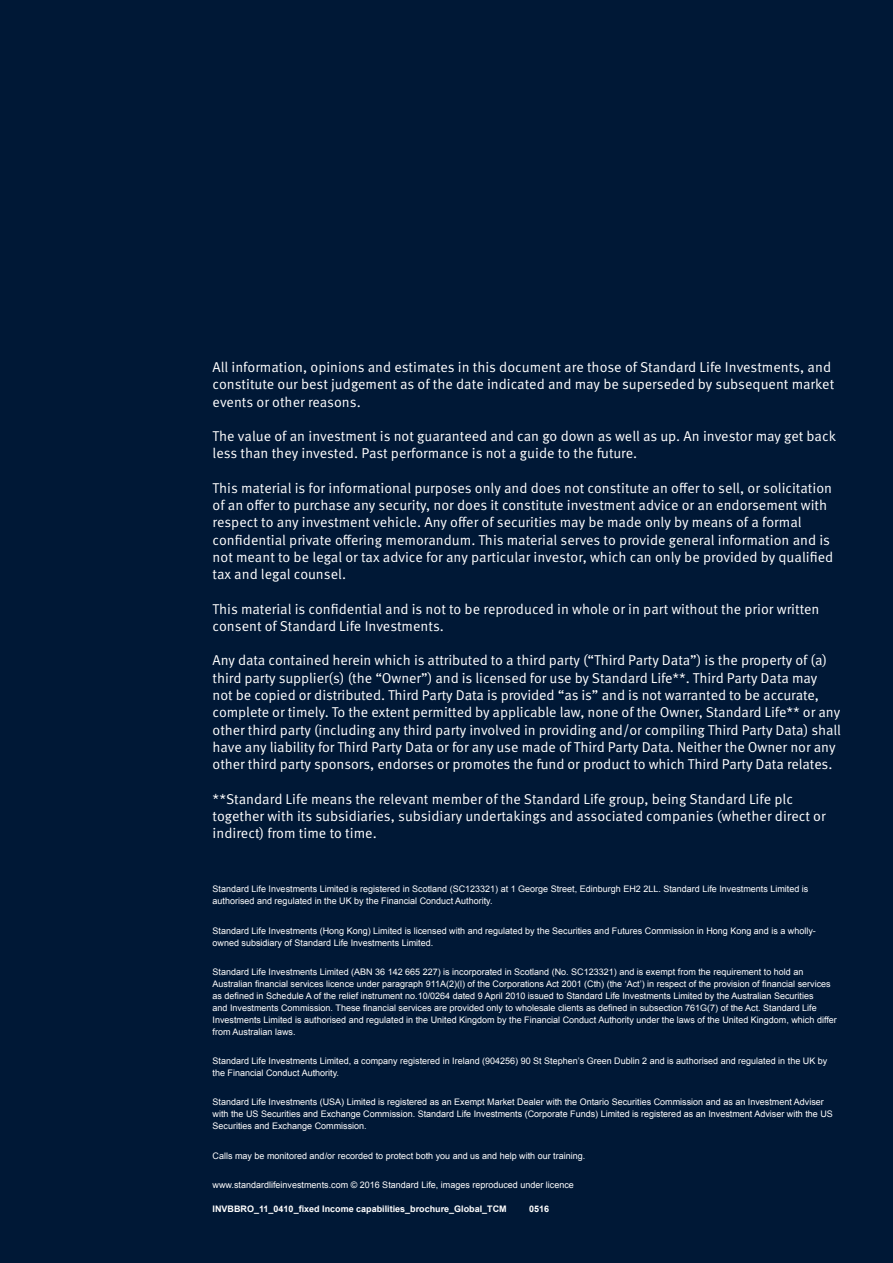
<style>
.page{position:relative;width:893px;height:1263px;background:#001836}
.page>*{position:absolute;margin:0;border:0;box-sizing:border-box;transform-origin:0 0}
.Body_text{font:14.25px/17.2px "Meta Standard Life Pro TF Norm";letter-spacing:-.005em;color:#fff}
.ZCLAUSE{font:9px/12px "Arial";color:#fff}
.ZCLAUSE-2{font:700 9px "Arial";color:#fff}
</style>
<div class="page">
<p class="Body_text" style="left:213px;top:358px;width:620px">All information, opinions and estimates in this document are those of Standard Life Investments, and</p>
<p class="Body_text" style="left:213px;top:375px;width:623px">constitute our best judgement as of the date indicated and may be superseded by subsequent market</p>
<p class="Body_text" style="left:213px;top:392px;width:150px">events or other reasons.</p>
<p class="Body_text" style="left:213px;top:427px;width:625px">The value of an investment is not guaranteed and can go down as well as up. An investor may get back less than they invested. Past performance is not a guide to the future.</p>
<p class="Body_text" style="left:213px;top:478px;width:622px">This material is for informational purposes only and does not constitute an offer to sell, or solicitation of an offer to purchase any security, nor does it constitute investment advice or an endorsement with respect to any investment vehicle. Any offer of securities may be made only by means of a formal confidential private offering memorandum. This material serves to provide general information and is not meant to be legal or tax advice for any particular investor, which can only be provided by qualified tax and legal counsel.</p>
<p class="Body_text" style="left:213px;top:599px;width:608px">This material is confidential and is not to be reproduced in whole or in part without the prior written consent of Standard Life Investments.</p>
<p class="Body_text" style="left:213px;top:651px;width:630px">Any data contained herein which is attributed to a third party (“Third Party Data”) is the property of (a) third party supplier(s) (the “Owner”) and is licensed for use by Standard Life**. Third Party Data may<br>not be copied or distributed. Third Party Data is provided “as is” and is not warranted to be accurate, complete or timely. To the extent permitted by applicable law, none of the Owner, Standard Life** or any other third party (including any third party involved in providing and/or compiling Third Party Data) shall have any liability for Third Party Data or for any use made of Third Party Data. Neither the Owner nor any other third party sponsors, endorses or promotes the fund or product to which Third Party Data relates.</p>
<p class="Body_text" style="left:213px;top:789px;width:615px">**Standard Life means the relevant member of the Standard Life group, being Standard Life plc together with its subsidiaries, subsidiary undertakings and associated companies (whether direct or indirect) from time to time.</p>
<p class="ZCLAUSE" style="left:213px;top:883px;width:597px">Standard Life Investments Limited is registered in Scotland (SC123321) at 1 George Street, Edinburgh EH2 2LL. Standard Life Investments Limited is authorised and regulated in the UK by the Financial Conduct Authority.</p>
<p class="ZCLAUSE" style="left:213px;top:924px;width:605px">Standard Life Investments (Hong Kong) Limited is licensed with and regulated by the Securities and Futures Commission in Hong Kong and is a wholly&shy;owned subsidiary of Standard Life Investments Limited.</p>
<p class="ZCLAUSE" style="left:213px;top:966px;width:626px">Standard Life Investments Limited (ABN 36 142 665 227) is incorporated in Scotland (No. SC123321) and is exempt from the requirement to hold an Australian financial services licence under paragraph 911A(2)(l) of the Corporations Act 2001 (Cth) (the ‘Act’) in respect of the provision of financial services as defined in Schedule A of the relief instrument no.10/0264 dated 9 April 2010 issued to Standard Life Investments Limited by the Australian Securities<br>and Investments Commission. These financial services are provided only to wholesale clients as defined in subsection 761G(7) of the Act. Standard Life Investments Limited is authorised and regulated in the United Kingdom by the Financial Conduct Authority under the laws of the United Kingdom, which differ from Australian laws.</p>
<p class="ZCLAUSE" style="left:213px;top:1055px;width:616px">Standard Life Investments Limited, a company registered in Ireland (904256) 90 St Stephen’s Green Dublin 2 and is authorised and regulated in the UK by the Financial Conduct Authority.</p>
<p class="ZCLAUSE" style="left:213px;top:1096px;width:622px">Standard Life Investments (USA) Limited is registered as an Exempt Market Dealer with the Ontario Securities Commission and as an Investment Adviser with the US Securities and Exchange Commission. Standard Life Investments (Corporate Funds) Limited is registered as an Investment Adviser with the US<br>Securities and Exchange Commission.</p>
<p class="ZCLAUSE" style="left:213px;top:1149px;width:374px">Calls may be monitored and/or recorded to protect both you and us and help with our training.</p>
<p class="ZCLAUSE" style="left:213px;top:1179px;width:363px">www.standardlifeinvestments.com © 2016 Standard Life, images reproduced under licence</p>
<p class="ZCLAUSE-2" style="left:213px;top:1203px;width:296px">INVBBRO_11_0410_fixed Income capabilities_brochure_Global_TCM</p>
<p class="ZCLAUSE-2" style="left:529px;top:1203px;width:22px">0516</p>
</div>
